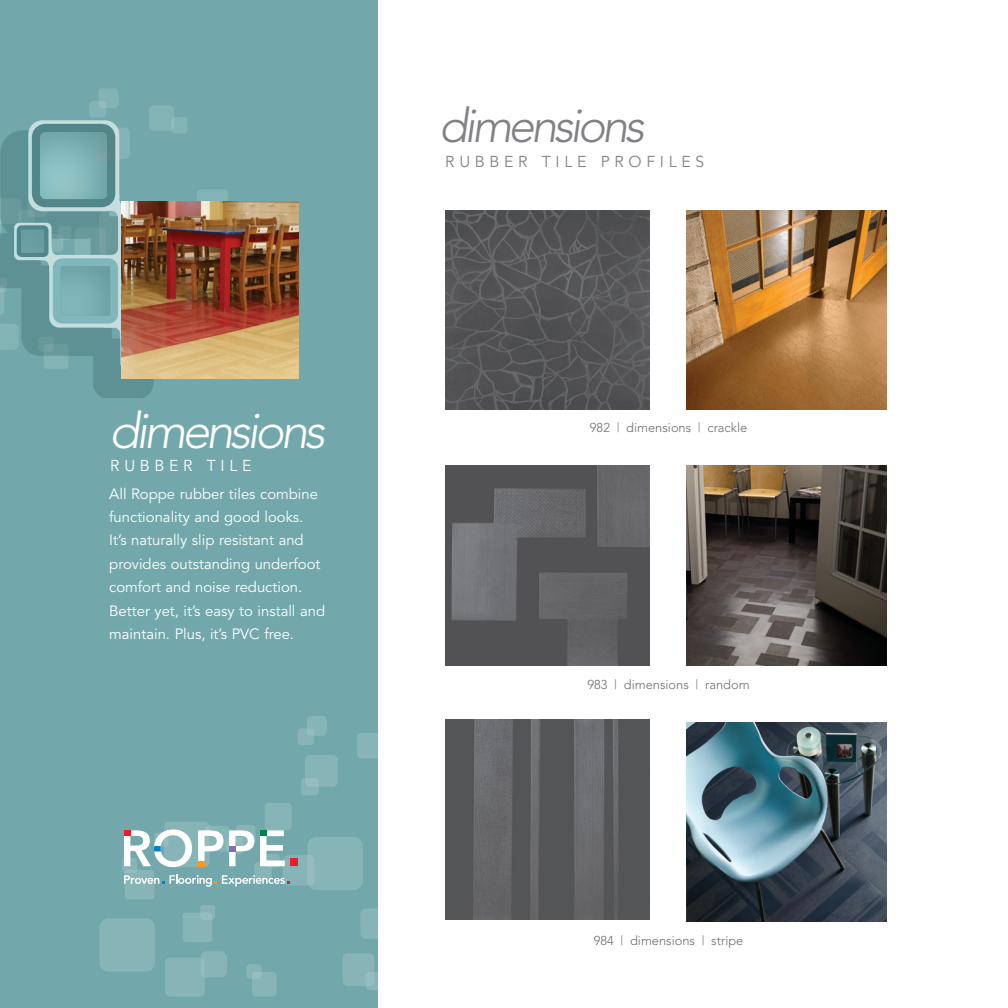
<style>
.page{position:relative;width:1008px;height:1008px;background:#fff}
.page>*{position:absolute;margin:0;border:0;box-sizing:border-box;transform-origin:0 0}
.t1{font:italic 300 49.52px "Avenir";letter-spacing:-.08em;color:#fff}
.t2{font:italic 300 47.25px "Avenir";letter-spacing:-.08em;color:#808285}
.t3{font:15.75px "Avenir";letter-spacing:.3em;color:#808285}
.t4{font:15.75px "Avenir";letter-spacing:.3em;color:#fff}
.t5{font:14.88px/23.4px "Avenir";color:#fff}
.t6{font:300 12.78px "Avenir";color:#6c6d70}
</style>
<div class="page">
<img style="left:445px;top:720px;width:205px;height:200px">
<img style="left:445px;top:466px;width:205px;height:199px">
<img style="left:445px;top:210px;width:205px;height:200px">
<div style="left:0;top:0;width:378px;height:1008px;background:#72a8ab"></div>
<div style="left:164px;top:822px;width:45px;height:45px;background:#86b4b7;border-radius:5px"></div>
<div style="left:305px;top:755px;width:33px;height:32px;background:#86b4b7;border-radius:5px"></div>
<div style="left:307px;top:837px;width:56px;height:53px;background:#86b4b7;border-radius:9px"></div>
<svg style="left:283px;top:855px;width:31px;height:31px"></svg>
<div style="left:204px;top:826px;width:26px;height:25px;background:linear-gradient(to right,#8fb9bc,#84b3b6);border-radius:5px"></div>
<svg style="left:227px;top:837px;width:16px;height:17px"></svg>
<div style="left:200px;top:905px;width:15px;height:15px;background:#86b4b7;border-radius:3px"></div>
<div style="left:252px;top:972px;width:25px;height:24px;background:#86b4b7;border-radius:3px"></div>
<svg style="left:247px;top:964px;width:15px;height:15px"></svg>
<div style="left:183px;top:912px;width:29px;height:30px;background:linear-gradient(to bottom,#8ab7ba,#85b3b6);border-radius:3px"></div>
<div style="left:201px;top:951px;width:26px;height:26px;background:#86b4b7;border-radius:6px"></div>
<div style="left:165px;top:958px;width:40px;height:39px;background:#86b4b7;border-radius:5px"></div>
<div style="left:254px;top:862px;width:18px;height:17px;background:#86b4b7;border-radius:4px"></div>
<div style="left:266px;top:854px;width:14px;height:13px;background:#a7c8cb;border-radius:3px"></div>
<div style="left:236px;top:825px;width:20px;height:20px;background:#86b4b7;border-radius:4px"></div>
<div style="left:265px;top:803px;width:27px;height:27px;background:#86b4b7;border-radius:4px"></div>
<svg style="left:301px;top:778px;width:18px;height:18px"></svg>
<div style="left:298px;top:728px;width:16px;height:17px;background:#86b4b7;border-radius:4px"></div>
<div style="left:307px;top:716px;width:20px;height:20px;background:linear-gradient(to right,#8cb8bb,#84b3b6);border-radius:4px"></div>
<div style="left:343px;top:953px;width:31px;height:33px;background:#86b4b7;border-radius:5px"></div>
<svg style="left:366px;top:972px;width:12px;height:18px"></svg>
<div style="left:122px;top:858px;width:15px;height:15px;background:#86b4b7;border-radius:3px"></div>
<div style="left:125px;top:870px;width:29px;height:29px;background:#86b4b7;border-radius:3px"></div>
<div style="left:100px;top:918px;width:55px;height:54px;background:#86b4b7;border-radius:9px"></div>
<svg style="left:357px;top:733px;width:21px;height:25px"></svg>
<svg style="left:360px;top:908px;width:18px;height:31px"></svg>
<div style="left:89px;top:101px;width:17px;height:16px;background:#84b3b5;border-radius:4px"></div>
<div style="left:99px;top:88px;width:19px;height:20px;background:linear-gradient(to bottom,#82b2b4,#89b6b8);border-radius:4px"></div>
<svg style="left:196px;top:189px;width:32px;height:33px"></svg>
<div style="left:149px;top:105px;width:25px;height:26px;background:#84b3b5;border-radius:5px"></div>
<svg style="left:171px;top:117px;width:17px;height:16px"></svg>
<div style="left:0;top:130px;width:211px;height:268px;background:#231f20;opacity:.3"></div>
<svg style="left:120px;top:327px;width:44px;height:44px"></svg>
<svg style="left:28px;top:120px;width:91px;height:91px"></svg>
<svg style="left:0;top:124px;width:137px;height:226px"></svg>
<div style="left:39px;top:131px;width:70px;height:70px;background:#231f20;opacity:.5"></div>
<svg style="left:124px;top:875px;width:166px;height:12px"></svg>
<svg style="left:198px;top:830px;width:25px;height:36px"></svg>
<svg style="left:229px;top:830px;width:25px;height:36px"></svg>
<svg style="left:260px;top:830px;width:25px;height:36px"></svg>
<div style="left:290px;top:858px;width:8px;height:8px;background:#ee1b2c"></div>
<svg style="left:124px;top:829px;width:68px;height:38px"></svg>
<img style="left:121px;top:202px;width:177px;height:176px">
<img style="left:686px;top:210px;width:200px;height:200px">
<img style="left:686px;top:466px;width:200px;height:199px">
<img style="left:686px;top:722px;width:200px;height:200px">
<h1 class="t1" style="left:109px;top:402px;width:217px">dimensions</h1>
<p class="t4" style="left:110px;top:457px;width:143px">RUBBER TILE</p>
<p class="t5" style="left:109px;top:482px;width:217px">All Roppe rubber tiles combine functionality and good looks.<br>It’s naturally slip resistant and provides outstanding underfoot comfort and noise reduction.<br>Better yet, it’s easy to install and maintain. Plus, it’s PVC free.</p>
<h2 class="t2" style="left:439px;top:98px;width:207px">dimensions</h2>
<p class="t3" style="left:445px;top:153px;width:260px">RUBBER TILE PROFILES</p>
<p class="t6" style="left:590px;top:420px;width:159px">982 | dimensions | crackle</p>
<p class="t6" style="left:588px;top:677px;width:164px">983 | dimensions | random</p>
<p class="t6" style="left:594px;top:933px;width:151px">984 | dimensions | stripe</p>
</div>
